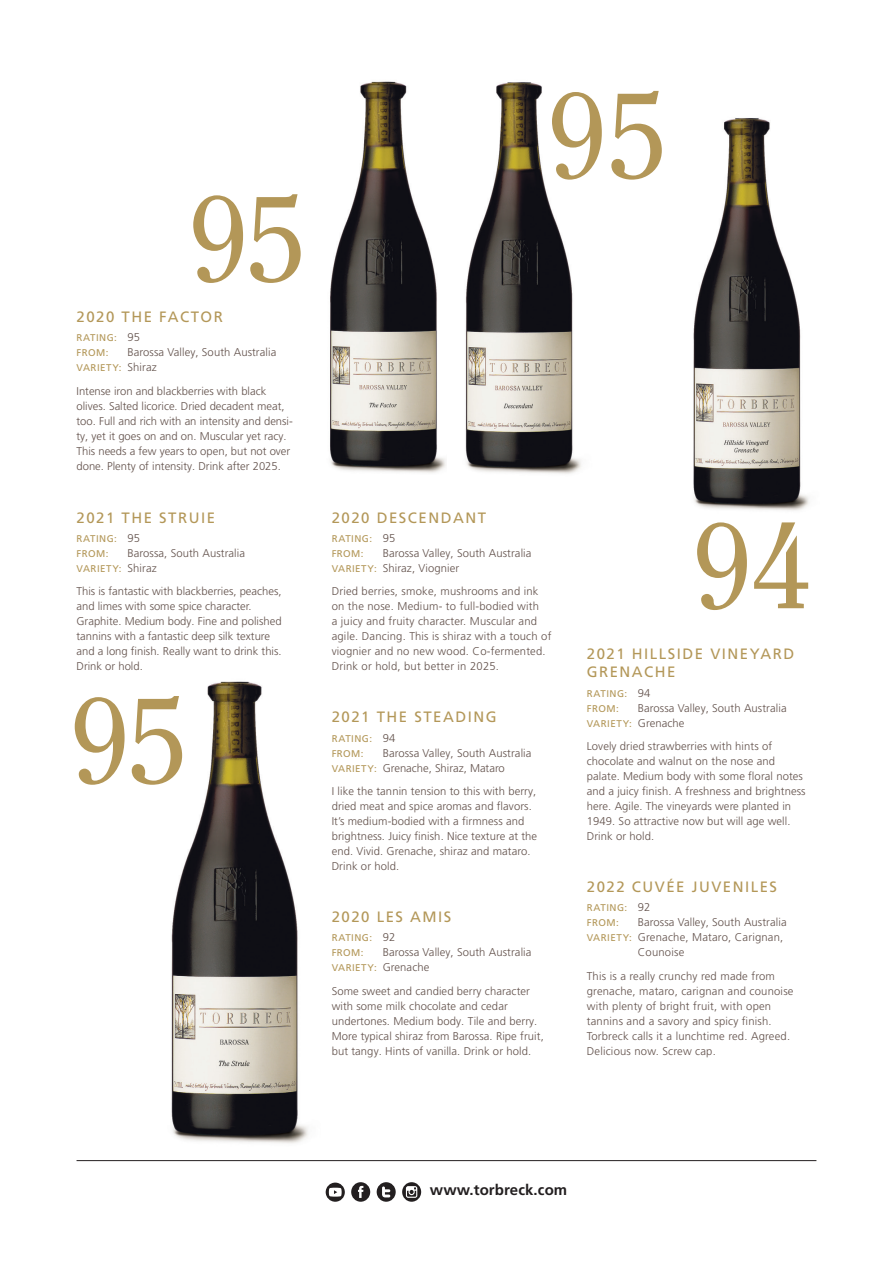
<style>
.page{position:relative;width:893px;height:1263px;background:#fff}
.page>*{position:absolute;margin:0;border:0;box-sizing:border-box;transform-origin:0 0}
.t1{font:120px "Clearface Std";letter-spacing:-.015em;color:#b39758}
.t2{font:15px/18px "Frutiger LT Pro";letter-spacing:.1em;color:#b39758}
.t3{font:700 15px "Frutiger LT Pro";letter-spacing:.01em;color:#231f20}
.t4{font:300 11.25px/15px "Frutiger LT Pro";letter-spacing:.01em;color:#62514b}
.t5{font:9.75px/15px "Frutiger LT Pro";letter-spacing:.05em;color:#b39758}
.s1{font-weight:300;font-size:11.25px;color:#62514b}
.s2{font-weight:400;font-size:9.75px;color:#b39758}
</style>
<div class="page">
<img style="left:171px;top:681px;width:137px;height:463px">
<img style="left:465px;top:82px;width:116px;height:392px">
<svg style="left:351px;top:1182px;width:19px;height:20px"></svg>
<svg style="left:402px;top:1182px;width:19px;height:20px"></svg>
<svg style="left:377px;top:1182px;width:19px;height:20px"></svg>
<svg style="left:326px;top:1182px;width:19px;height:20px"></svg>
<svg style="left:329px;top:1188px;width:13px;height:8px"></svg>
<hr style="left:77px;top:1160px;width:739px;height:1px;background:#231f20">
<img style="left:330px;top:81px;width:116px;height:392px">
<img style="left:693px;top:118px;width:117px;height:393px">
<h1 class="t1" style="left:189px;top:168px;width:118px">95</h1>
<h2 class="t2" style="left:77px;top:308px;width:148px">2020 THE FACTOR</h2>
<p class="t5" style="left:77px;top:330px;width:65px">RATING: <span class="s1">95<br></span>FROM:</p>
<p class="t4" style="left:128px;top:345px;width:150px">Barossa Valley, South Australia</p>
<p class="t5" style="left:77px;top:360px;width:82px">VARIETY: <span class="s1">Shiraz</span></p>
<p class="t4" style="left:77px;top:383px;width:218px">Intense iron and blackberries with black olives. Salted licorice. Dried decadent meat, too. Full and rich with an intensity and densi&shy;ty, yet it goes on and on. Muscular yet racy.<br>This needs a few years to open, but not over done. Plenty of intensity. Drink after 2025.</p>
<h2 class="t2" style="left:77px;top:508px;width:140px">2021 THE STRUIE</h2>
<p class="t5" style="left:77px;top:531px;width:65px">RATING: <span class="s1">95<br></span>FROM:</p>
<p class="t4" style="left:128px;top:545px;width:119px">Barossa, South Australia</p>
<p class="t5" style="left:77px;top:561px;width:82px">VARIETY: <span class="s1">Shiraz</span></p>
<p class="t4" style="left:77px;top:584px;width:207px">This is fantastic with blackberries, peaches, and limes with some spice character.<br>Graphite. Medium body. Fine and polished tannins with a fantastic deep silk texture and a long finish. Really want to drink this.<br>Drink or hold.</p>
<h1 class="t1" style="left:71px;top:670px;width:118px">95</h1>
<h1 class="t1" style="left:548px;top:65px;width:121px">95</h1>
<h2 class="t2" style="left:332px;top:508px;width:156px">2020 DESCENDANT</h2>
<p class="t5" style="left:332px;top:531px;width:65px">RATING: <span class="s1">95<br></span>FROM:</p>
<p class="t4" style="left:332px;top:545px;width:201px;text-indent:51px">Barossa Valley, South Australia<br><span class="s2">VARIETY:</span> Shiraz, Viognier</p>
<p class="t4" style="left:332px;top:584px;width:221px">Dried berries, smoke, mushrooms and ink on the nose. Medium- to full-bodied with<br>a juicy and fruity character. Muscular and agile. Dancing. This is shiraz with a touch of viognier and no new wood. Co-fermented.<br>Drink or hold, but better in 2025.</p>
<h2 class="t2" style="left:332px;top:708px;width:166px">2021 THE STEADING</h2>
<p class="t5" style="left:332px;top:731px;width:65px">RATING: <span class="s1">94<br></span>FROM:</p>
<p class="t4" style="left:332px;top:745px;width:201px;text-indent:51px">Barossa Valley, South Australia<br><span class="s2">VARIETY:</span> Grenache, Shiraz, Mataro</p>
<p class="t4" style="left:332px;top:784px;width:207px">I like the tannin tension to this with berry, dried meat and spice aromas and flavors.<br>It’s medium-bodied with a firmness and brightness. Juicy finish. Nice texture at the end. Vivid. Grenache, shiraz and mataro.<br>Drink or hold.</p>
<h2 class="t2" style="left:332px;top:908px;width:121px">2020 LES AMIS</h2>
<p class="t5" style="left:332px;top:931px;width:65px">RATING: <span class="s1">92<br></span>FROM:</p>
<p class="t4" style="left:383px;top:945px;width:150px">Barossa Valley, South Australia</p>
<p class="t5" style="left:332px;top:961px;width:99px">VARIETY: <span class="s1">Grenache</span></p>
<p class="t4" style="left:332px;top:984px;width:214px">Some sweet and candied berry character with some milk chocolate and cedar undertones. Medium body. Tile and berry.<br>More typical shiraz from Barossa. Ripe fruit, but tangy. Hints of vanilla. Drink or hold.</p>
<h1 class="t1" style="left:693px;top:495px;width:121px">94</h1>
<h2 class="t2" style="left:587px;top:645px;width:209px">2021 HILLSIDE VINEYARD<br>GRENACHE</h2>
<p class="t5" style="left:587px;top:686px;width:65px">RATING: <span class="s1">94<br></span>FROM:</p>
<p class="t4" style="left:638px;top:700px;width:150px">Barossa Valley, South Australia</p>
<p class="t5" style="left:587px;top:716px;width:99px">VARIETY: <span class="s1">Grenache</span></p>
<p class="t4" style="left:587px;top:739px;width:220px">Lovely dried strawberries with hints of chocolate and walnut on the nose and palate. Medium body with some floral notes and a juicy finish. A freshness and brightness here. Agile. The vineyards were planted in 1949. So attractive now but will age well.<br>Drink or hold.</p>
<h2 class="t2" style="left:587px;top:878px;width:192px">2022 CUVÉE JUVENILES</h2>
<p class="t5" style="left:587px;top:901px;width:65px">RATING: <span class="s1">92<br></span>FROM:</p>
<p class="t4" style="left:638px;top:915px;width:150px">Barossa Valley, South Australia</p>
<p class="t4" style="left:587px;top:930px;width:198px"><span class="s2">VARIETY:</span> Grenache, Mataro, Carignan,</p>
<p class="t4" style="left:638px;top:945px;width:48px">Counoise</p>
<p class="t4" style="left:587px;top:969px;width:208px">This is a really crunchy red made from grenache, mataro, carignan and counoise with plenty of bright fruit, with open tannins and a savory and spicy finish.<br>Torbreck calls it a lunchtime red. Agreed.<br>Delicious now. Screw cap.</p>
<h2 class="t3" style="left:430px;top:1181px;width:139px">www.torbreck.com</h2>
</div>
